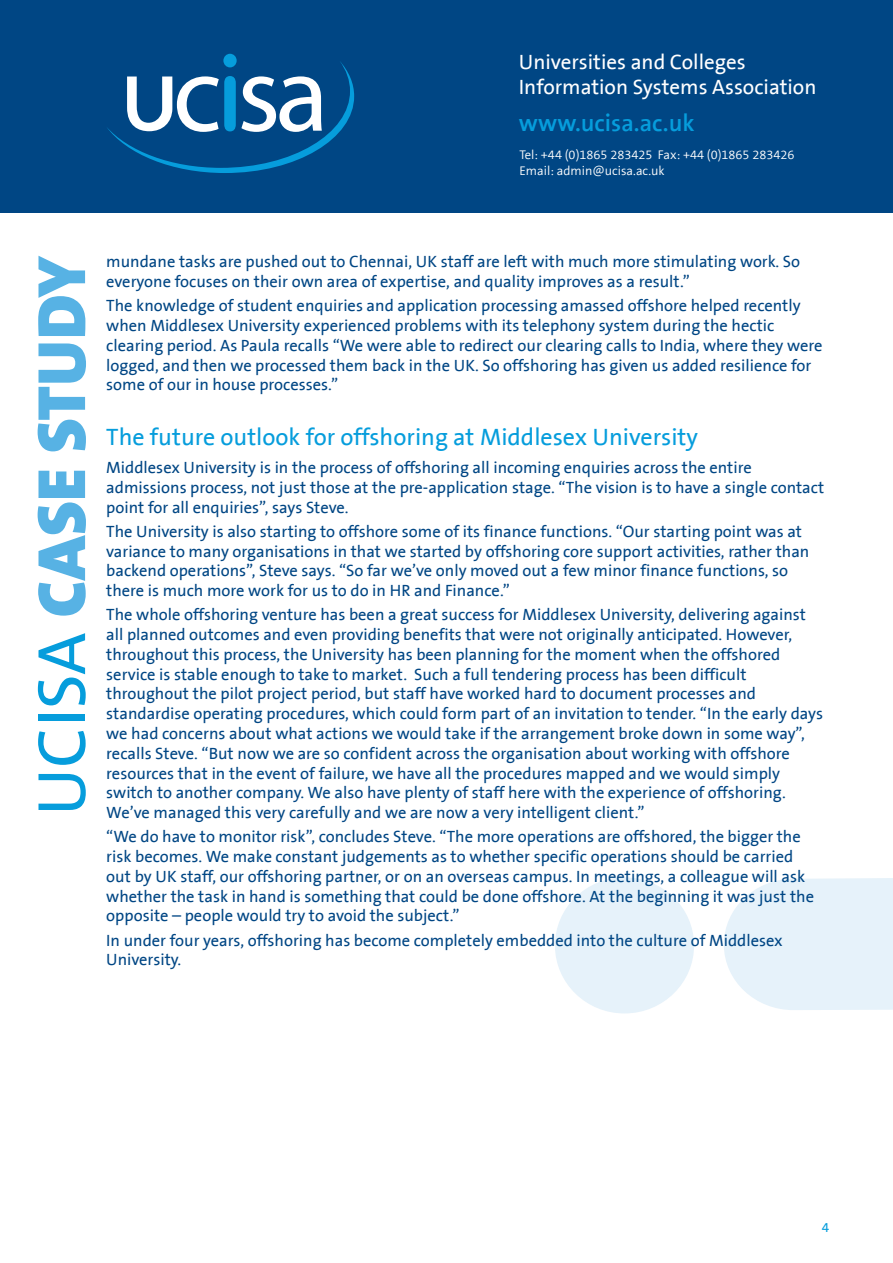
<style>
.page{position:relative;width:893px;height:1263px;background:#fff}
.page>*{position:absolute;margin:0;border:0;box-sizing:border-box;transform-origin:0 0}
.t1{font:900 69px "The Sans B9";color:#57b2e4}
.Head_2{font:24px "The Sans B5 Plain";color:#069ddc}
.t2{font:600 24px "The Sans B6";color:#069ddc}
.t3{font:21px/25.2px "The Sans B5 Plain";color:#fff}
.Body_text{font:16.5px/19.8px "The Sans B5 Plain";color:#004684}
.t4{font:13.5px "The Sans B5 Plain";color:#069ddc}
.t5{font:300 12.75px/16.5px "The Sans B4";color:#fff}
.s1{font-family:"The Sans B5 Plain";font-weight:400;color:#069ddc}
</style>
<div class="page">
<div style="left:555px;top:877px;width:139px;height:137px;background:#e6f2fa;border-radius:50%"></div>
<svg style="left:724px;top:878px;width:169px;height:132px;background:#e8f3fa"></svg>
<div style="left:0;top:0;width:893px;height:213px;background:#004684"></div>
<div style="left:223px;top:54px;width:14px;height:13px;background:#069ddc;border-radius:50%"></div>
<svg style="left:107px;top:61px;width:247px;height:112px"></svg>
<p class="t3" style="left:519px;top:50px;width:299px">Universities and Colleges<br>Information Systems Association</p>
<h2 class="t2" style="left:519px;top:111px;width:177px">www.ucisa.ac.uk</h2>
<p class="t5" style="left:519px;top:147px;width:277px">Tel: +44 (0)1865 283425 Fax: +44 (0)1865 283426<br>Email: admin@ucisa.ac.uk</p>
<h1 class="t1" style="left:25px;top:816px;width:562px;rotate:-90deg"><span class="s1">UCISA</span> CASE STUDY</h1>
<p class="Body_text" style="left:106px;top:252px;width:695px">mundane tasks are pushed out to Chennai, UK staff are left with much more stimulating work. So everyone focuses on their own area of expertise, and quality improves as a result.”</p>
<p class="Body_text" style="left:106px;top:296px;width:718px">The knowledge of student enquiries and application processing amassed offshore helped recently when Middlesex University experienced problems with its telephony system during the hectic clearing period. As Paula recalls “We were able to redirect our clearing calls to India, where they were logged, and then we processed them back in the UK. So offshoring has given us added resilience for some of our in house processes.”</p>
<p class="Head_2" style="left:106px;top:424px;width:593px">The future outlook for offshoring at Middlesex University</p>
<p class="Body_text" style="left:106px;top:458px;width:719px">Middlesex University is in the process of offshoring all incoming enquiries across the entire admissions process, not just those at the pre-application stage. “The vision is to have a single contact point for all enquiries”, says Steve.</p>
<p class="Body_text" style="left:106px;top:522px;width:705px">The University is also starting to offshore some of its finance functions. “Our starting point was at variance to many organisations in that we started by offshoring core support activities, rather than backend operations”, Steve says. “So far we’ve only moved out a few minor finance functions, so there is much more work for us to do in HR and Finance.”</p>
<p class="Body_text" style="left:106px;top:605px;width:718px">The whole offshoring venture has been a great success for Middlesex University, delivering against all planned outcomes and even providing benefits that were not originally anticipated. However, throughout this process, the University has been planning for the moment when the offshored service is stable enough to take to market. Such a full tendering process has been difficult throughout the pilot project period, but staff have worked hard to document processes and standardise operating procedures, which could form part of an invitation to tender. “In the early days we had concerns about what actions we would take if the arrangement broke down in some way”, recalls Steve. “But now we are so confident across the organisation about working with offshore resources that in the event of failure, we have all the procedures mapped and we would simply switch to another company. We also have plenty of staff here with the experience of offshoring.<br>We’ve managed this very carefully and we are now a very intelligent client.”</p>
<p class="Body_text" style="left:106px;top:827px;width:709px">“We do have to monitor risk”, concludes Steve. “The more operations are offshored, the bigger the risk becomes. We make constant judgements as to whether specific operations should be carried out by UK staff, our offshoring partner, or on an overseas campus. In meetings, a colleague will ask whether the task in hand is something that could be done offshore. At the beginning it was just the opposite – people would try to avoid the subject.”</p>
<p class="Body_text" style="left:106px;top:931px;width:678px">In under four years, offshoring has become completely embedded into the culture of Middlesex<br>University.</p>
<p class="t4" style="left:822px;top:1220px;width:9px">4</p>
</div>
